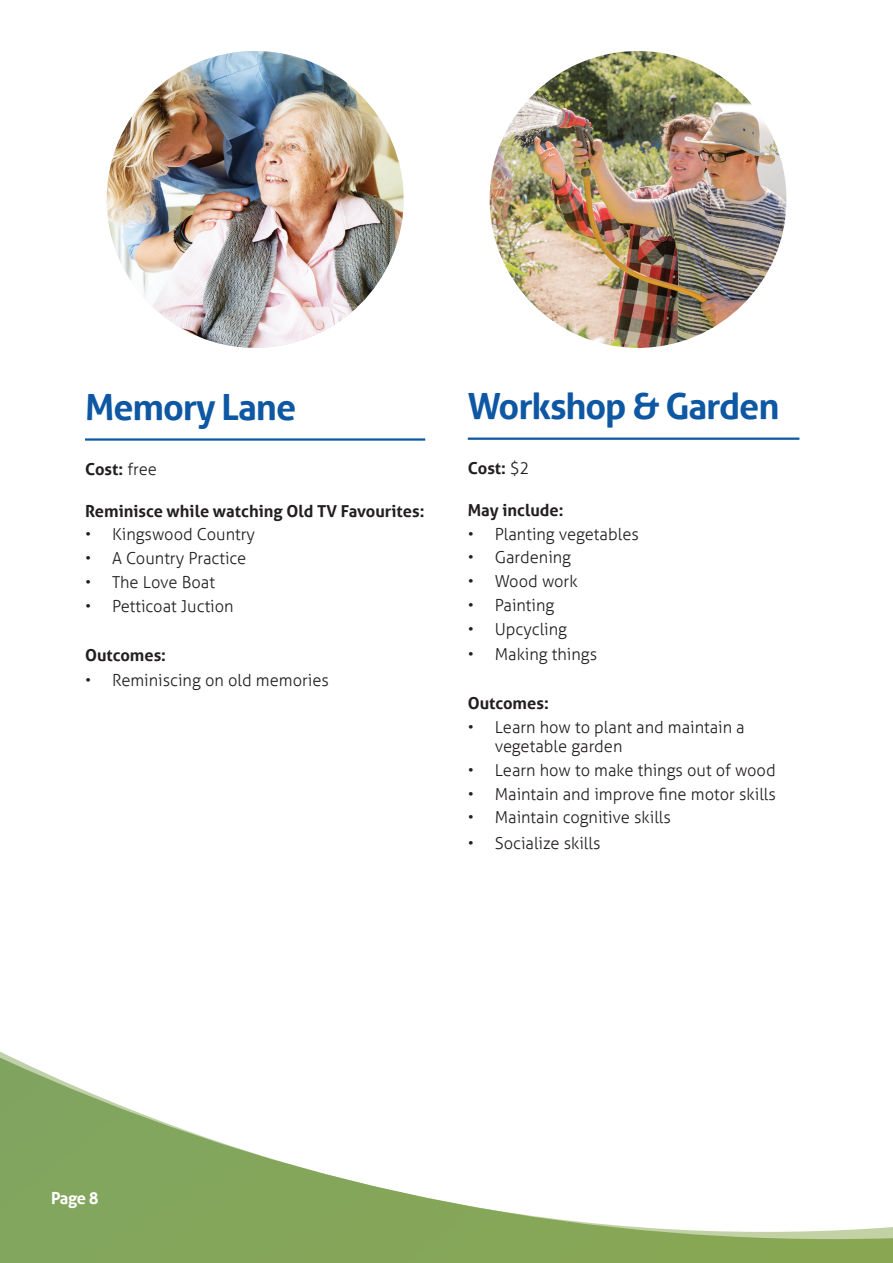
<style>
.page{position:relative;width:893px;height:1263px;background:#fff}
.page>*{position:absolute;margin:0;border:0;box-sizing:border-box;transform-origin:0 0}
.t1{font:700 36px "Aller";letter-spacing:-.03em;color:#0e57a3}
.t2{font:300 16.5px/19.5px "Aller";color:#231f20}
.t3{font:700 16.5px "Aller";color:#231f20}
.t4{font:700 16.5px "Aller";color:#fff}
.s1{font-weight:300}
</style>
<div class="page">
<svg style="left:0;top:1051px;width:893px;height:212px"></svg>
<hr style="left:85px;top:438px;width:340px;height:3px;background:#0e57a3">
<img style="left:107px;top:51px;width:297px;height:297px;border-radius:148px">
<hr style="left:468px;top:438px;width:331px;height:2px;background:#0e57a3">
<img style="left:490px;top:51px;width:296px;height:297px;border-radius:148px">
<h1 class="t1" style="left:85px;top:385px;width:213px">Memory Lane</h1>
<p class="t3" style="left:85px;top:459px;width:73px">Cost: <span class="s1">free</span></p>
<p class="t3" style="left:85px;top:501px;width:341px">Reminisce while watching Old TV Favourites:</p>
<p class="t2" style="left:85px;top:525px;width:171px">• Kingswood Country</p>
<p class="t2" style="left:85px;top:549px;width:163px">• A Country Practice</p>
<p class="t2" style="left:85px;top:572px;width:131px">• The Love Boat</p>
<p class="t2" style="left:85px;top:596px;width:150px">• Petticoat Juction</p>
<p class="t3" style="left:85px;top:645px;width:83px">Outcomes:</p>
<p class="t2" style="left:85px;top:670px;width:245px">• Reminiscing on old memories</p>
<h1 class="t1" style="left:468px;top:384px;width:313px">Workshop &amp; Garden</h1>
<p class="t3" style="left:468px;top:458px;width:63px">Cost: <span class="s1">$2</span></p>
<p class="t3" style="left:468px;top:500px;width:97px">May include:</p>
<p class="t2" style="left:468px;top:524px;width:173px">• Planting vegetables</p>
<p class="t2" style="left:468px;top:548px;width:105px">• Gardening</p>
<p class="t2" style="left:468px;top:571px;width:111px">• Wood work</p>
<p class="t2" style="left:468px;top:595px;width:88px">• Painting</p>
<p class="t2" style="left:468px;top:619px;width:101px">• Upcycling</p>
<p class="t2" style="left:468px;top:644px;width:131px">• Making things</p>
<p class="t3" style="left:468px;top:693px;width:83px">Outcomes:</p>
<p class="t2" style="left:495px;top:717px;width:251px;text-indent:-27px">• Learn how to plant and maintain a vegetable garden</p>
<p class="t2" style="left:468px;top:760px;width:309px">• Learn how to make things out of wood</p>
<p class="t2" style="left:468px;top:784px;width:310px">• Maintain and improve fine motor skills</p>
<p class="t2" style="left:468px;top:808px;width:205px">• Maintain cognitive skills</p>
<p class="t2" style="left:468px;top:833px;width:134px">• Socialize skills</p>
<p class="t4" style="left:51px;top:1188px;width:49px">Page 8</p>
</div>
